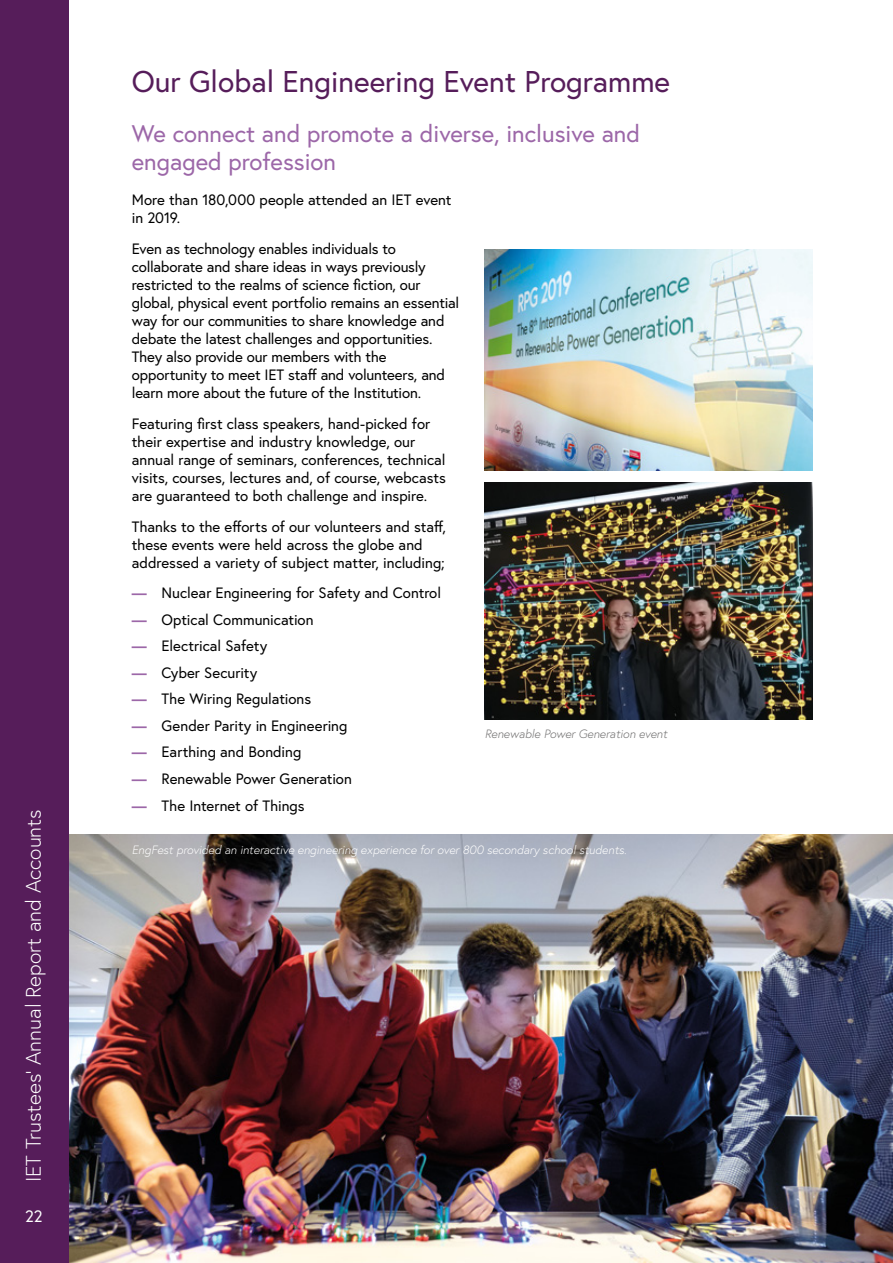
<style>
.page{position:relative;width:893px;height:1263px;background:#fff}
.page>*{position:absolute;margin:0;border:0;box-sizing:border-box;transform-origin:0 0}
.t1{font:30px "Europa";color:#561d5a}
.t2{font:24px/28.8px "Europa";color:#9c67a8}
.t3{font:300 21px "Europa";color:#fff}
.t4{font:16.5px "Europa";color:#fff}
.t5{font:15px/18px "Europa";letter-spacing:-.005em;color:#000}
.t6{font:italic 300 12px "Europa";color:#fff}
.t7{font:italic 300 12px "Europa";color:#706f6f}
.s1{font-weight:700;color:#9c67a8}
</style>
<div class="page">
<img style="left:68px;top:834px;width:825px;height:429px">
<div style="left:0;top:0;width:68px;height:1263px;background:#561d5a"></div>
<img style="left:485px;top:483px;width:327px;height:237px">
<img style="left:485px;top:249px;width:327px;height:222px">
<h3 class="t3" style="left:20px;top:1182px;width:374px;rotate:-90deg">IET Trustees’ Annual Report and Accounts</h3>
<p class="t4" style="left:25px;top:1205px;width:19px">22</p>
<h1 class="t1" style="left:132px;top:62px;width:540px">Our Global Engineering Event Programme</h1>
<h2 class="t2" style="left:132px;top:118px;width:510px">We connect and promote a diverse, inclusive and engaged profession</h2>
<p class="t5" style="left:132px;top:191px;width:321px">More than 180,000 people attended an IET event in 2019.</p>
<p class="t5" style="left:132px;top:240px;width:329px">Even as technology enables individuals to collaborate and share ideas in ways previously restricted to the realms of science fiction, our global, physical event portfolio remains an essential way for our communities to share knowledge and debate the latest challenges and opportunities.<br>They also provide our members with the opportunity to meet IET staff and volunteers, and learn more about the future of the Institution.</p>
<p class="t5" style="left:132px;top:414px;width:316px">Featuring first class speakers, hand-picked for their expertise and industry knowledge, our annual range of seminars, conferences, technical visits, courses, lectures and, of course, webcasts are guaranteed to both challenge and inspire.</p>
<p class="t5" style="left:132px;top:517px;width:316px">Thanks to the efforts of our volunteers and staff, these events were held across the globe and addressed a variety of subject matter, including;</p>
<p class="t5" style="left:132px;top:584px;width:311px"><span class="s1">—</span> Nuclear Engineering for Safety and Control</p>
<p class="t5" style="left:132px;top:610px;width:183px"><span class="s1">—</span> Optical Communication</p>
<p class="t5" style="left:132px;top:637px;width:137px"><span class="s1">—</span> Electrical Safety</p>
<p class="t5" style="left:132px;top:663px;width:127px"><span class="s1">—</span> Cyber Security</p>
<p class="t5" style="left:132px;top:690px;width:181px"><span class="s1">—</span> The Wiring Regulations</p>
<p class="t5" style="left:132px;top:716px;width:217px"><span class="s1">—</span> Gender Parity in Engineering</p>
<p class="t5" style="left:132px;top:743px;width:171px"><span class="s1">—</span> Earthing and Bonding</p>
<p class="t5" style="left:132px;top:769px;width:222px"><span class="s1">—</span> Renewable Power Generation</p>
<p class="t5" style="left:132px;top:796px;width:174px"><span class="s1">—</span> The Internet of Things</p>
<p class="t7" style="left:485px;top:726px;width:184px">Renewable Power Generation event</p>
<p class="t6" style="left:132px;top:842px;width:496px">EngFest provided an interactive engineering experience for over 800 secondary school students.</p>
</div>
